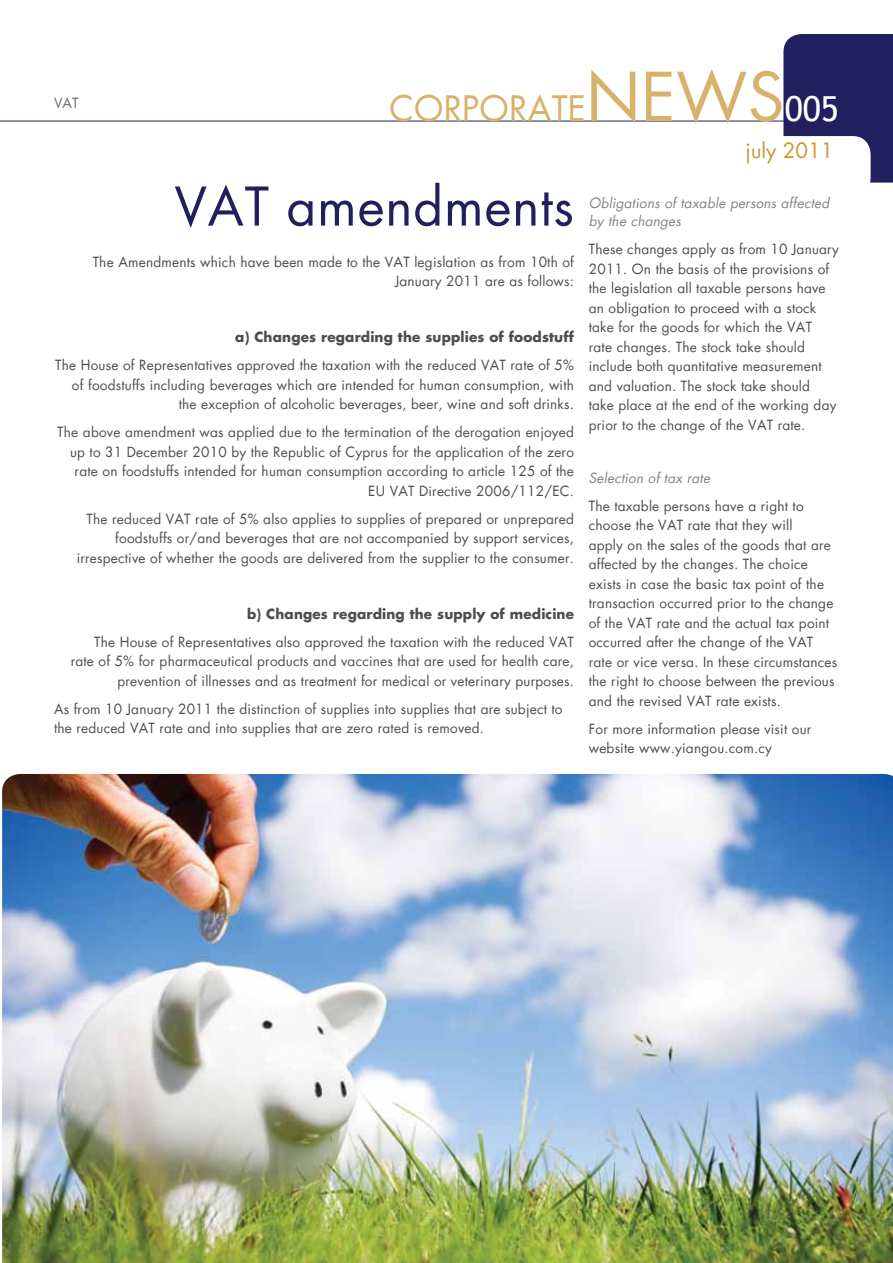
<style>
.page{position:relative;width:893px;height:1263px;background:#fff}
.page>*{position:absolute;margin:0;border:0;box-sizing:border-box;transform-origin:0 0}
.t1{font:57px "Kp Linea";letter-spacing:.01em;color:#221f5f}
.t2{font:37.5px "Kp Linea";color:#d8b16a}
.t3{font:22.5px "Kp Linea";color:#cb9731}
.t4{font:15px/19.5px "Kp Linea";letter-spacing:.01em;color:#4d4d4f;text-align:right}
.t5{font:700 15px "Kp Linea";letter-spacing:.01em;color:#4d4d4f}
.t6{font:italic 15px/18px "Kp Linea";letter-spacing:.01em;color:#808285}
.t7{font:15px "Kp Linea";color:#6d6e71}
.s1{font-size:72px}
.s2{font-family:"Trebuchet MS";font-size:34.5px;color:#fff}
</style>
<div class="page">
<svg style="left:0;top:120px;width:783px;height:2px;background:#8f8eae"></svg>
<div style="left:783px;top:34px;width:110px;height:149px;background:#221f5f"></div>
<div style="left:325px;top:136px;width:546px;height:60px;background:#fff;border-radius:18px"></div>
<img style="left:2px;top:774px;width:891px;height:489px">
<p class="t7" style="left:54px;top:94px;width:26px">VAT</p>
<h2 class="t2" style="left:390px;top:86px;width:451px">CORPORATE<span class="s1">NEWS</span><span class="s2">005</span></h2>
<h3 class="t3" style="left:746px;top:137px;width:89px">july 2011</h3>
<h1 class="t1" style="left:175px;top:172px;width:401px">VAT amendments</h1>
<p class="t4" style="left:93px;top:252px;width:483px">The Amendments which have been made to the VAT legislation as from 10th of<br>January 2011 are as follows:</p>
<p class="t5" style="left:235px;top:328px;width:340px">a) Changes regarding the supplies of foodstuff</p>
<p class="t4" style="left:55px;top:355px;width:520px">The House of Representatives approved the taxation with the reduced VAT rate of 5% of foodstuffs including beverages which are intended for human consumption, with the exception of alcoholic beverages, beer, wine and soft drinks.</p>
<p class="t4" style="left:57px;top:422px;width:518px">The above amendment was applied due to the termination of the derogation enjoyed up to 31 December 2010 by the Republic of Cyprus for the application of the zero rate on foodstuffs intended for human consumption according to article 125 of the EU VAT Directive 2006/112/EC.</p>
<p class="t4" style="left:77px;top:509px;width:499px">The reduced VAT rate of 5% also applies to supplies of prepared or unprepared foodstuffs or/and beverages that are not accompanied by support services, irrespective of whether the goods are delivered from the supplier to the consumer.</p>
<p class="t5" style="left:247px;top:604px;width:328px">b) Changes regarding the supply of medicine</p>
<p class="t4" style="left:71px;top:632px;width:505px">The House of Representatives also approved the taxation with the reduced VAT rate of 5% for pharmaceutical products and vaccines that are used for health care, prevention of illnesses and as treatment for medical or veterinary purposes.</p>
<p class="t4" style="left:54px;top:699px;width:510px;text-align:left">As from 10 January 2011 the distinction of supplies into supplies that are subject to the reduced VAT rate and into supplies that are zero rated is removed.</p>
<p class="t6" style="left:589px;top:194px;width:242px">Obligations of taxable persons affected by the changes</p>
<p class="t4" style="left:589px;top:239px;width:252px;text-align:left">These changes apply as from 10 January 2011. On the basis of the provisions of the legislation all taxable persons have an obligation to proceed with a stock take for the goods for which the VAT rate changes. The stock take should include both quantitative measurement and valuation. The stock take should take place at the end of the working day prior to the change of the VAT rate.</p>
<p class="t6" style="left:589px;top:469px;width:123px">Selection of tax rate</p>
<p class="t4" style="left:589px;top:496px;width:250px;text-align:left">The taxable persons have a right to choose the VAT rate that they will<br>apply on the sales of the goods that are affected by the changes. The choice exists in case the basic tax point of the transaction occurred prior to the change of the VAT rate and the actual tax point occurred after the change of the VAT rate or vice versa. In these circumstances the right to choose between the previous and the revised VAT rate exists.</p>
<p class="t4" style="left:589px;top:719px;width:224px;text-align:left">For more information please visit our website www.yiangou.com.cy</p>
</div>
